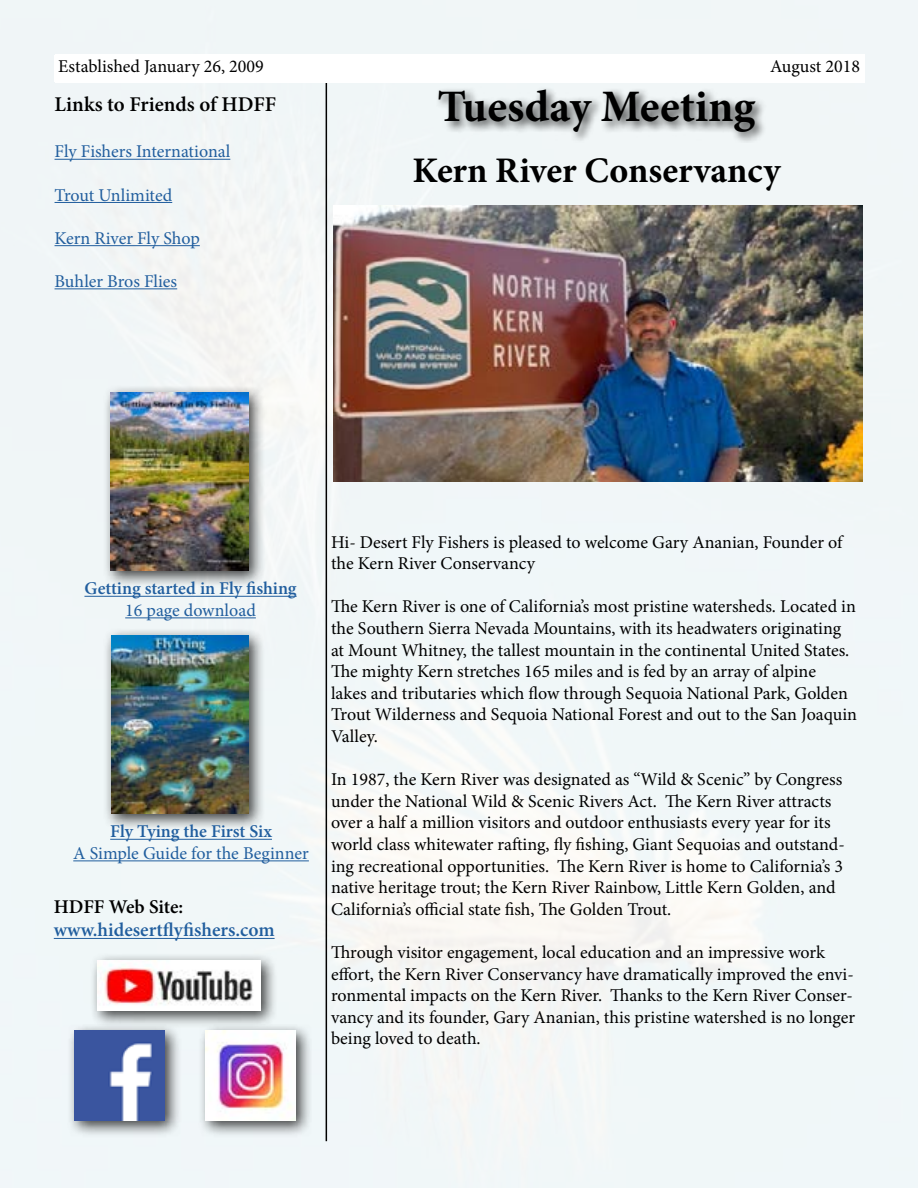
<style>
.page{position:relative;width:918px;height:1188px;background:#fff}
.page>*{position:absolute;margin:0;border:0;box-sizing:border-box;transform-origin:0 0}
.t1{font:700 45px "Minion Pro";color:#000}
.t2{font:700 36px "Minion Pro";color:#000}
.t3{font:600 21px "Minion Pro";color:#000}
.t4{font:600 19.5px "Minion Pro";color:#215e9e}
.t5{font:600 19.5px "Minion Pro";letter-spacing:-.01em;color:#000}
.t6{font:18px/21.6px "Minion Pro";color:#000}
.t7{font:18px "Minion Pro";color:#215e9e}
.t8{font:600 18px "Minion Pro";color:#215e9e}
</style>
<div class="page">
<img style="left:0;top:0;width:918px;height:1188px">
<hr style="left:326px;top:79px;width:1px;height:1062px;background:#000">
<div style="left:55px;top:54px;width:810px;height:28px;background:#fff"></div>
<hr style="left:54px;top:938px;width:221px;height:1px;background:#215e9e">
<div style="left:67px;top:1024px;width:114px;height:114px;background:#000;opacity:.75"></div>
<img style="left:74px;top:1031px;width:90px;height:90px">
<div style="left:198px;top:1024px;width:114px;height:114px;background:#000;opacity:.75"></div>
<img style="left:206px;top:1031px;width:90px;height:90px">
<hr style="left:55px;top:159px;width:175px;height:1px;background:#215e9e">
<hr style="left:55px;top:202px;width:117px;height:1px;background:#215e9e">
<hr style="left:55px;top:245px;width:145px;height:1px;background:#215e9e">
<hr style="left:55px;top:288px;width:122px;height:1px;background:#215e9e">
<div style="left:54px;top:55px;width:254px;height:26px;background:#fff"></div>
<div style="left:90px;top:953px;width:188px;height:75px;background:#000;opacity:.75"></div>
<img style="left:98px;top:961px;width:163px;height:50px">
<div style="left:103px;top:385px;width:162px;height:202px;background:#000;opacity:.75"></div>
<img style="left:110px;top:392px;width:138px;height:179px">
<hr style="left:84px;top:596px;width:213px;height:1px;background:#215e9e">
<hr style="left:125px;top:617px;width:131px;height:1px;background:#215e9e">
<div style="left:103px;top:628px;width:162px;height:202px;background:#000;opacity:.75"></div>
<img style="left:111px;top:635px;width:138px;height:179px">
<hr style="left:110px;top:839px;width:162px;height:1px;background:#215e9e">
<hr style="left:73px;top:860px;width:236px;height:1px;background:#215e9e">
<div style="left:436px;top:86px;width:332px;height:57px;background:#000;opacity:.75"></div>
<img style="left:333px;top:205px;width:529px;height:277px">
<p class="t6" style="left:58px;top:56px;width:207px">Established January 26, 2009</p>
<p class="t3" style="left:55px;top:89px;width:223px">Links to Friends of HDFF</p>
<p class="t7" style="left:55px;top:140px;width:177px">Fly Fishers International</p>
<p class="t7" style="left:55px;top:183px;width:119px">Trout Unlimited</p>
<p class="t7" style="left:55px;top:226px;width:147px">Kern River Fly Shop</p>
<p class="t7" style="left:55px;top:269px;width:124px">Buhler Bros Flies</p>
<p class="t6" style="left:770px;top:55px;width:91px">August 2018</p>
<h1 class="t1" style="left:438px;top:75px;width:319px">Tuesday Meeting</h1>
<h2 class="t2" style="left:412px;top:145px;width:370px">Kern River Conservancy</h2>
<p class="t8" style="left:84px;top:576px;width:214px">Getting started in Fly fishing</p>
<p class="t7" style="left:125px;top:598px;width:132px">16 page download</p>
<p class="t8" style="left:110px;top:819px;width:163px">Fly Tying the First Six</p>
<p class="t7" style="left:73px;top:841px;width:237px">A Simple Guide for the Beginner</p>
<p class="t5" style="left:54px;top:893px;width:131px">HDFF Web Site:</p>
<p class="t4" style="left:54px;top:917px;width:222px">www.hidesertflyfishers.com</p>
<p class="t6" style="left:331px;top:531px;width:513px">Hi- Desert Fly Fishers is pleased to welcome Gary Ananian, Founder of the Kern River Conservancy</p>
<p class="t6" style="left:331px;top:596px;width:528px">The Kern River is one of California’s most pristine watersheds. Located in the Southern Sierra Nevada Mountains, with its headwaters originating at Mount Whitney, the tallest mountain in the continental United States.<br>The mighty Kern stretches 165 miles and is fed by an array of alpine<br>lakes and tributaries which flow through Sequoia National Park, Golden Trout Wilderness and Sequoia National Forest and out to the San Joaquin Valley.</p>
<p class="t6" style="left:331px;top:769px;width:515px">In 1987, the Kern River was designated as “Wild &amp; Scenic” by Congress under the National Wild &amp; Scenic Rivers Act. The Kern River attracts over a half a million visitors and outdoor enthusiasts every year for its world class whitewater rafting, fly fishing, Giant Sequoias and outstand&shy;ing recreational opportunities. The Kern River is home to California’s 3 native heritage trout; the Kern River Rainbow, Little Kern Golden, and California’s official state fish, The Golden Trout.</p>
<p class="t6" style="left:331px;top:942px;width:526px">Through visitor engagement, local education and an impressive work effort, the Kern River Conservancy have dramatically improved the envi&shy;ronmental impacts on the Kern River. Thanks to the Kern River Conser&shy;vancy and its founder, Gary Ananian, this pristine watershed is no longer being loved to death.</p>
</div>
